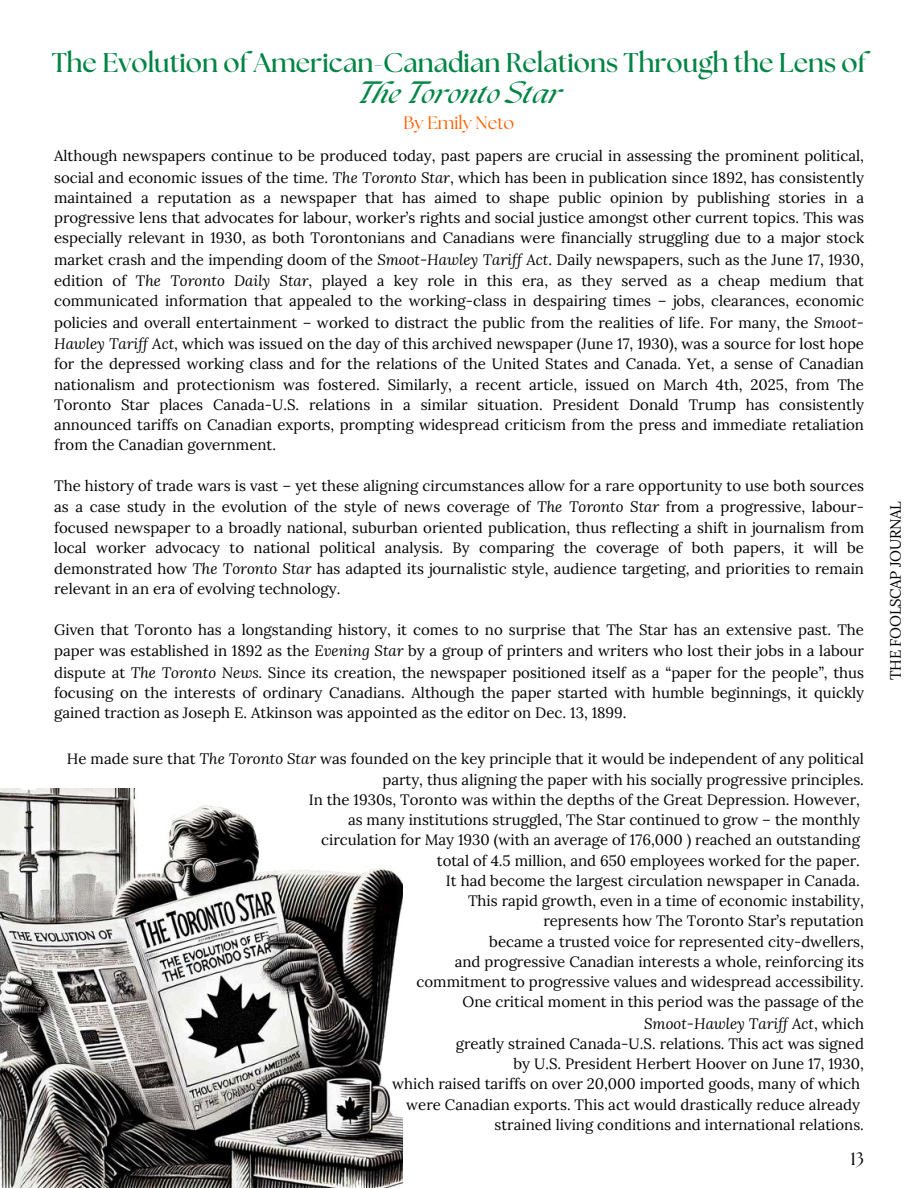
<style>
.page{position:relative;width:918px;height:1188px;background:#fff}
.page>*{position:absolute;margin:0;border:0;box-sizing:border-box;transform-origin:0 0}
.t1{font:700 27px "The Seasons";color:#008444}
.t2{font:italic 700 27px "The Seasons";color:#008444}
.t3{font:18px "The Seasons";color:#ff6100}
.t4{font:18px "The Seasons";color:#000001}
.t5{font:15px/20.7px "Lora";color:#000001;text-align:justify}
.t6{font:15px "Lora";letter-spacing:-.02em;color:#000001}
.s1{font-style:italic}
</style>
<div class="page">
<img style="left:0;top:788px;width:402px;height:400px">
<h1 class="t1" style="left:52px;top:51px;width:816px">The Evolution of American-Canadian Relations Through the Lens of</h1>
<h1 class="t2" style="left:357px;top:81px;width:207px">The Toronto Star</h1>
<p class="t3" style="left:404px;top:115px;width:112px">By Emily Neto</p>
<p class="t5" style="left:54px;top:145px;width:812px">Although newspapers continue to be produced today, past papers are crucial in assessing the prominent political, social and economic issues of the time. <span class="s1">The Toronto Star</span>, which has been in publication since 1892, has consistently maintained a reputation as a newspaper that has aimed to shape public opinion by publishing stories in a progressive lens that advocates for labour, worker’s rights and social justice amongst other current topics. This was especially relevant in 1930, as both Torontonians and Canadians were financially struggling due to a major stock market crash and the impending doom of the <span class="s1">Smoot-Hawley Tariff Act</span>. Daily newspapers, such as the June 17, 1930, edition of T<span class="s1">he Toronto Daily Star</span>, played a key role in this era, as they served as a cheap medium that communicated information that appealed to the working-class in despairing times – jobs, clearances, economic policies and overall entertainment – worked to distract the public from the realities of life. For many, the <span class="s1">Smoot-Hawley Tariff Act</span>, which was issued on the day of this archived newspaper (June 17, 1930), was a source for lost hope for the depressed working class and for the relations of the United States and Canada. Yet, a sense of Canadian nationalism and protectionism was fostered. Similarly, a recent article, issued on March 4th, 2025, from The Toronto Star places Canada-U.S. relations in a similar situation. President Donald Trump has consistently announced tariffs on Canadian exports, prompting widespread criticism from the press and immediate retaliation from the Canadian government.</p>
<p class="t5" style="left:54px;top:475px;width:811px">The history of trade wars is vast – yet these aligning circumstances allow for a rare opportunity to use both sources as a case study in the evolution of the style of news coverage of <span class="s1">The Toronto Star</span> from a progressive, labour&shy;focused newspaper to a broadly national, suburban oriented publication, thus reflecting a shift in journalism from local worker advocacy to national political analysis. By comparing the coverage of both papers, it will be demonstrated how <span class="s1">The Toronto Star</span> has adapted its journalistic style, audience targeting, and priorities to remain relevant in an era of evolving technology.</p>
<p class="t5" style="left:54px;top:619px;width:811px">Given that Toronto has a longstanding history, it comes to no surprise that The Star has an extensive past. The paper was established in 1892 as the <span class="s1">Evening Star</span> by a group of printers and writers who lost their jobs in a labour dispute at <span class="s1">The Toronto News.</span> Since its creation, the newspaper positioned itself as a “paper for the people”, thus focusing on the interests of ordinary Canadians. Although the paper started with humble beginnings, it quickly gained traction as Joseph E. Atkinson was appointed as the editor on Dec. 13, 1899.</p>
<p class="t5" style="left:67px;top:749px;width:799px;line-height:20.2px;text-align:right">He made sure that <span class="s1">The Toronto Star</span> was founded on the key principle that it would be independent of any political party, thus aligning the paper with his socially progressive principles.<br>In the 1930s, Toronto was within the depths of the Great Depression. However,<br>as many institutions struggled, The Star continued to grow – the monthly<br>circulation for May 1930 (with an average of 176,000 ) reached an outstanding<br>total of 4.5 million, and 650 employees worked for the paper.<br>It had become the largest circulation newspaper in Canada.<br>This rapid growth, even in a time of economic instability,<br>represents how The Toronto Star’s reputation<br>became a trusted voice for represented city-dwellers,<br>and progressive Canadian interests a whole, reinforcing its<br>commitment to progressive values and widespread accessibility.<br>One critical moment in this period was the passage of the<br><span class="s1">Smoot-Hawley Tariff Act</span>, which<br>greatly strained Canada-U.S. relations. This act was signed<br>by U.S. President Herbert Hoover on June 17, 1930,<br>which raised tariffs on over 20,000 imported goods, many of which<br>were Canadian exports. This act would drastically reduce already<br>strained living conditions and international relations.</p>
<p class="t4" style="left:851px;top:1150px;width:15px">13</p>
<p class="t6" style="left:886px;top:680px;width:180px;rotate:-90deg">THE FOOLSCAP JOURNAL</p>
</div>
